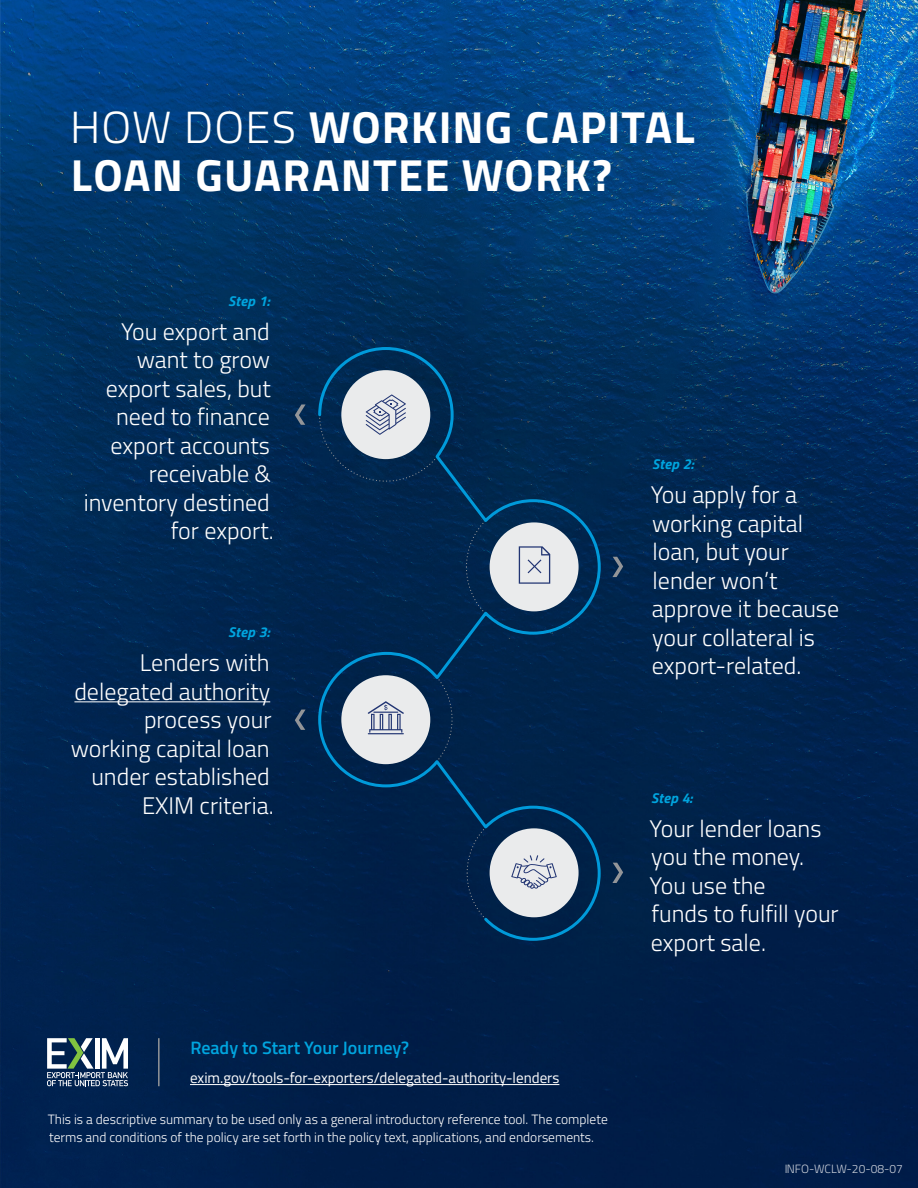
<style>
.page{position:relative;width:918px;height:1188px;background:#fff}
.page>*{position:absolute;margin:0;border:0;box-sizing:border-box;transform-origin:0 0}
.t1{font:700 45px/48px "Titillium Web";letter-spacing:.025em;color:#fff}
.t2{font:300 24px/28.5px "Titillium Web";color:#fff;text-align:right}
.h2__CTA{font:600 18px "Titillium Web";color:#00a5df}
.t3{font:15px "Titillium Web";color:#fff}
.h2__Steps{font:italic 700 14.25px "Titillium Web";letter-spacing:.02em;color:#00a5df}
.t4{font:300 13.5px/18px "Titillium Web";color:#fff}
.t5{font:300 12px "Titillium Web";color:#fff}
.s1{font-weight:300}
</style>
<div class="page">
<img style="left:0;top:0;width:918px;height:1188px">
<svg style="left:612px;top:557px;width:11px;height:20px"></svg>
<svg style="left:295px;top:404px;width:11px;height:21px"></svg>
<svg style="left:295px;top:710px;width:11px;height:20px"></svg>
<svg style="left:612px;top:863px;width:11px;height:20px"></svg>
<svg style="left:317px;top:346px;width:285px;height:596px;background:#00244c"></svg>
<svg style="left:319px;top:653px;width:134px;height:133px;background:#4e6c88"></svg>
<svg style="left:319px;top:348px;width:134px;height:134px;background:#4e6c89"></svg>
<svg style="left:467px;top:807px;width:133px;height:133px;background:#4f6b87"></svg>
<svg style="left:466px;top:500px;width:134px;height:134px;background:#4f6f8b"></svg>
<hr style="left:74px;top:701px;width:196px;height:1px;background:#fff">
<hr style="left:190px;top:1084px;width:369px;height:1px;background:#fff">
<hr style="left:158px;top:1038px;width:2px;height:48px;background:#939598">
<svg style="left:47px;top:1038px;width:81px;height:48px"></svg>
<h1 class="t1" style="left:70px;top:101px;width:626px"><span class="s1">HOW DOES</span> WORKING CAPITAL<br>LOAN GUARANTEE WORK?</h1>
<h2 class="h2__Steps" style="left:228px;top:290px;width:43px">Step 1:</h2>
<p class="t2" style="left:84px;top:316px;width:192px">You export and want to grow export sales, but need to finance export accounts receivable &amp; inventory destined for export.</p>
<h2 class="h2__Steps" style="left:228px;top:621px;width:43px">Step 3:</h2>
<p class="t2" style="left:71px;top:647px;width:204px">Lenders with delegated authority process your working capital loan under established<br>EXIM criteria.</p>
<h2 class="h2__CTA" style="left:190px;top:1035px;width:220px">Ready to Start Your Journey?</h2>
<p class="t3" style="left:190px;top:1067px;width:371px">exim.gov/tools-for-exporters/delegated-authority-lenders</p>
<p class="t4" style="left:48px;top:1109px;width:562px">This is a descriptive summary to be used only as a general introductory reference tool. The complete terms and conditions of the policy are set forth in the policy text, applications, and endorsements.</p>
<h2 class="h2__Steps" style="left:652px;top:453px;width:43px">Step 2:</h2>
<p class="t2" style="left:651px;top:479px;width:190px;text-align:left">You apply for a working capital loan, but your lender won’t approve it because your collateral is export-related.</p>
<h2 class="h2__Steps" style="left:651px;top:787px;width:43px">Step 4:</h2>
<p class="t2" style="left:650px;top:813px;width:191px;text-align:left">Your lender loans you the money.<br>You use the<br>funds to fulfill your export sale.</p>
<p class="t5" style="left:784px;top:1160px;width:120px">INFO-WCLW-20-08-07</p>
</div>
